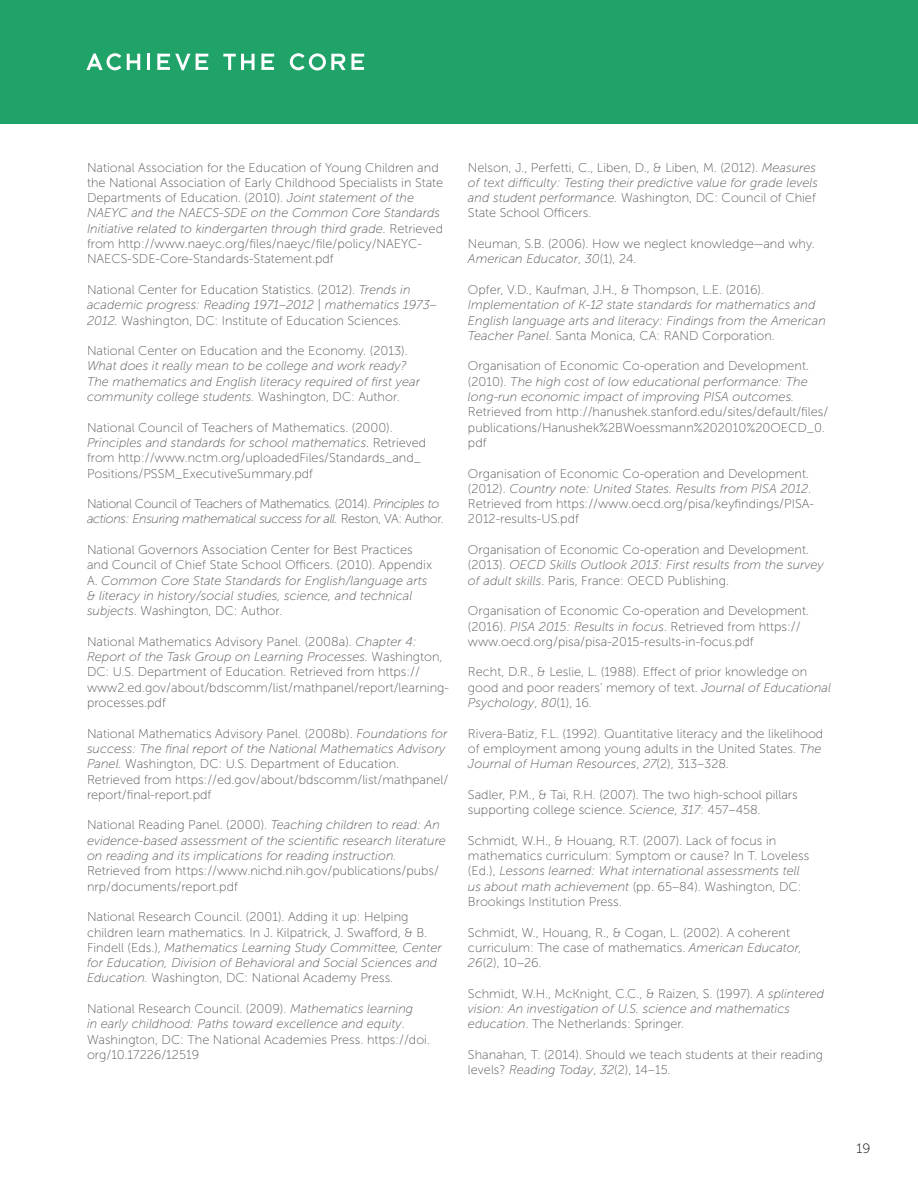
<style>
.page{position:relative;width:918px;height:1188px;background:#fff}
.page>*{position:absolute;margin:0;border:0;box-sizing:border-box;transform-origin:0 0}
.t1{font:13.5px "Museo Sans 100";color:#000}
.t2{font:12.75px/15.3px "Museo Sans 100";color:#575757}
.t3{font:italic 12.75px/15.3px "Museo Sans 100";color:#575757}
.t4{font:12.75px/15.3px "Museo Sans 100";letter-spacing:-.03em;color:#575757}
.s1{font-style:italic}
.s2{font-style:normal}
</style>
<div class="page">
<div style="left:0;top:0;width:918px;height:124px;background:#1fa369"></div>
<svg style="left:86px;top:53px;width:35px;height:17px"></svg>
<svg style="left:127px;top:54px;width:13px;height:16px"></svg>
<hr style="left:147px;top:54px;width:3px;height:16px;background:#fff">
<svg style="left:157px;top:54px;width:33px;height:16px"></svg>
<svg style="left:196px;top:54px;width:12px;height:16px"></svg>
<svg style="left:223px;top:54px;width:32px;height:16px"></svg>
<svg style="left:261px;top:54px;width:13px;height:16px"></svg>
<svg style="left:290px;top:53px;width:74px;height:17px"></svg>
<p class="t2" style="left:87px;top:160px;width:358px">National Association for the Education of Young Children and the National Association of Early Childhood Specialists in State Departments of Education. (2010). <span class="s1">Joint statement of the NAEYC and the NAECS-SDE on the Common Core Standards Initiative related to kindergarten through third grade.</span> Retrieved from http://www.naeyc.org/files/naeyc/file/policy/NAEYC-NAECS-SDE-Core-Standards-Statement.pdf</p>
<p class="t2" style="left:87px;top:282px;width:351px">National Center for Education Statistics. (2012). <span class="s1">Trends in academic progress: Reading 1971–2012 | mathematics 1973–<br>2012.</span> Washington, DC: Institute of Education Sciences.</p>
<p class="t2" style="left:87px;top:343px;width:322px">National Center on Education and the Economy. (2013).</p>
<p class="t3" style="left:87px;top:359px;width:335px">What does it really mean to be college and work ready?<br>The mathematics and English literacy required of first year community college students. <span class="s2">Washington, DC: Author.</span></p>
<p class="t2" style="left:87px;top:420px;width:341px">National Council of Teachers of Mathematics. (2000).<br><span class="s1">Principles and standards for school mathematics</span>. Retrieved from http://www.nctm.org/uploadedFiles/Standards_and_ Positions/PSSM_ExecutiveSummary.pdf</p>
<p class="t4" style="left:87px;top:496px;width:358px">National Council of Teachers of Mathematics. (2014). <span class="s1">Principles to actions: Ensuring mathematical success for all.</span> Reston, VA: Author.</p>
<p class="t2" style="left:87px;top:542px;width:347px">National Governors Association Center for Best Practices and Council of Chief State School Officers. (2010). Appendix A. <span class="s1">Common Core State Standards for English/language arts &amp; literacy in history/social studies, science, and technical subjects</span>. Washington, DC: Author.</p>
<p class="t2" style="left:87px;top:634px;width:364px">National Mathematics Advisory Panel. (2008a). <span class="s1">Chapter 4:<br>Report of the Task Group on Learning Processes.</span> Washington, DC: U.S. Department of Education. Retrieved from https:// www2.ed.gov/about/bdscomm/list/mathpanel/report/learning&shy;processes.pdf</p>
<p class="t2" style="left:87px;top:726px;width:363px">National Mathematics Advisory Panel. (2008b). <span class="s1">Foundations for success: The final report of the National Mathematics Advisory Panel.</span> Washington, DC: U.S. Department of Education.<br>Retrieved from https://ed.gov/about/bdscomm/list/mathpanel/ report/final-report.pdf</p>
<p class="t3" style="left:87px;top:818px;width:360px"><span class="s2">National Reading Panel. (2000).</span> Teaching children to read: An evidence-based assessment of the scientific research literature on reading and its implications for reading instruction.</p>
<p class="t2" style="left:87px;top:863px;width:354px">Retrieved from https://www.nichd.nih.gov/publications/pubs/ nrp/documents/report.pdf</p>
<p class="t2" style="left:87px;top:909px;width:356px">National Research Council. (2001). Adding it up: Helping children learn mathematics. In J. Kilpatrick, J. Swafford, &amp; B.<br>Findell (Eds.), <span class="s1">Mathematics Learning Study Committee, Center for Education, Division of Behavioral and Social Sciences and Education.</span> Washington, DC: National Academy Press.</p>
<p class="t2" style="left:87px;top:1001px;width:345px">National Research Council. (2009). <span class="s1">Mathematics learning<br>in early childhood: Paths toward excellence and equity</span>.<br>Washington, DC: The National Academies Press. https://doi. org/10.17226/12519</p>
<p class="t2" style="left:468px;top:160px;width:352px">Nelson, J., Perfetti, C., Liben, D., &amp; Liben, M. (2012). <span class="s1">Measures of text difficulty: Testing their predictive value for grade levels and student performance.</span> Washington, DC: Council of Chief State School Officers.</p>
<p class="t2" style="left:468px;top:236px;width:348px">Neuman, S.B. (2006). How we neglect knowledge—and why.<br><span class="s1">American Educator</span>, <span class="s1">30</span>(1), 24.</p>
<p class="t2" style="left:468px;top:282px;width:298px">Opfer, V.D., Kaufman, J.H., &amp; Thompson, L.E. (2016).</p>
<p class="t3" style="left:468px;top:297px;width:359px">Implementation of K-12 state standards for mathematics and<br>English language arts and literacy: Findings from the American<br>Teacher Panel<span class="s2">. Santa Monica, CA: RAND Corporation.</span></p>
<p class="t3" style="left:468px;top:359px;width:343px;text-align:justify"><span class="s2">Organisation of Economic Co-operation and Development. (2010).</span> The high cost of low educational performance: The long-run economic impact of improving PISA outcomes.</p>
<p class="t2" style="left:468px;top:404px;width:362px">Retrieved from http://hanushek.stanford.edu/sites/default/files/ publications/Hanushek%2BWoessmann%202010%20OECD_0. pdf</p>
<p class="t2" style="left:468px;top:466px;width:348px">Organisation of Economic Co-operation and Development. (2012). <span class="s1">Country note: United States. Results from PISA 2012</span>.<br>Retrieved from https://www.oecd.org/pisa/keyfindings/PISA-2012-results-US.pdf</p>
<p class="t2" style="left:468px;top:542px;width:357px">Organisation of Economic Co-operation and Development. (2013). <span class="s1">OECD Skills Outlook 2013: First results from the survey of adult skills</span>. Paris, France: OECD Publishing.</p>
<p class="t2" style="left:468px;top:603px;width:343px">Organisation of Economic Co-operation and Development. (2016). <span class="s1">PISA 2015: Results in focus</span>. Retrieved from https:// www.oecd.org/pisa/pisa-2015-results-in-focus.pdf</p>
<p class="t2" style="left:468px;top:665px;width:365px">Recht, D.R., &amp; Leslie, L. (1988). Effect of prior knowledge on good and poor readers’ memory of text. <span class="s1">Journal of Educational<br>Psychology</span>, <span class="s1">80</span>(1), 16.</p>
<p class="t2" style="left:468px;top:726px;width:357px">Rivera-Batiz, F.L. (1992). Quantitative literacy and the likelihood of employment among young adults in the United States. <span class="s1">The<br>Journal of Human Resources</span>, <span class="s1">27</span>(2), 313–328.</p>
<p class="t2" style="left:468px;top:787px;width:331px">Sadler, P.M., &amp; Tai, R.H. (2007). The two high-school pillars supporting college science. <span class="s1">Science</span>, <span class="s1">317</span>: 457–458.</p>
<p class="t2" style="left:468px;top:833px;width:343px">Schmidt, W.H., &amp; Houang, R.T. (2007). Lack of focus in mathematics curriculum: Symptom or cause? In T. Loveless (Ed.), <span class="s1">Lessons learned: What international assessments tell us about math achievement</span> (pp. 65–84). Washington, DC:<br>Brookings Institution Press.</p>
<p class="t2" style="left:468px;top:925px;width:335px">Schmidt, W., Houang, R., &amp; Cogan, L. (2002). A coherent curriculum: The case of mathematics. <span class="s1">American Educator,<br>26</span>(2), 10–26.</p>
<p class="t2" style="left:468px;top:986px;width:358px">Schmidt, W.H., McKnight, C.C., &amp; Raizen, S. (1997). <span class="s1">A splintered vision: An investigation of U.S. science and mathematics education</span>. The Netherlands: Springer.</p>
<p class="t2" style="left:468px;top:1047px;width:357px">Shanahan, T. (2014). Should we teach students at their reading levels? <span class="s1">Reading Today</span>, <span class="s1">32</span>(2), 14–15.</p>
<p class="t1" style="left:856px;top:1141px;width:15px">19</p>
</div>
